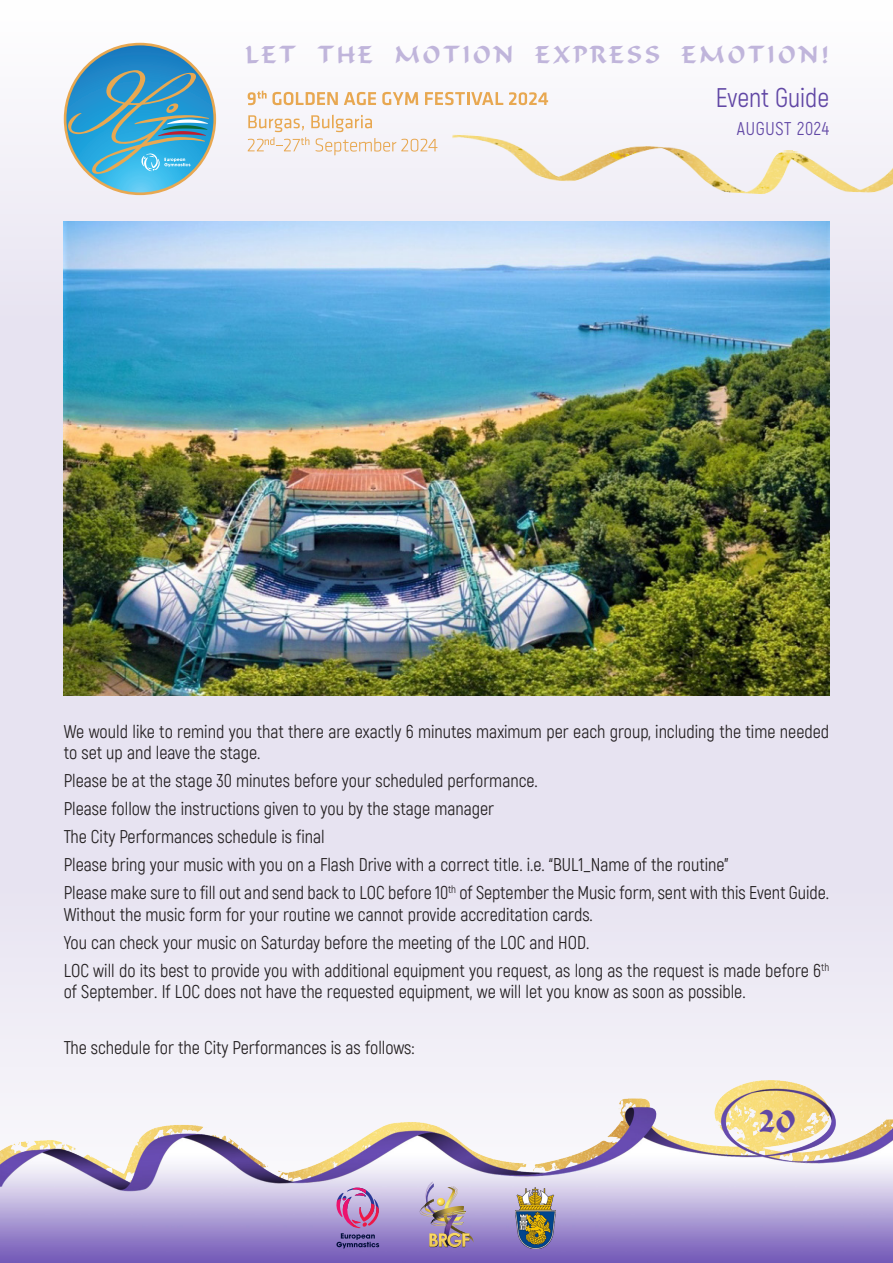
<style>
.page{position:relative;width:893px;height:1263px;background:#fff}
.page>*{position:absolute;margin:0;border:0;box-sizing:border-box;transform-origin:0 0}
.t1{font:26.25px "Akrobat";color:#6147a5}
.t2{font:24px "Calligrapher";letter-spacing:.13em;color:#c0b5db}
.text{font:18px/21.6px "Akrobat";color:#231f20}
.t3{font:18px "Akrobat";letter-spacing:.04em;color:#6147a5}
</style>
<div class="page">
<div style="left:0;top:580px;width:893px;height:683px;background:#e7e3f1"></div>
<div style="left:0;top:0;width:893px;height:580px;background:linear-gradient(to bottom,#fafafc,#e1dcee)"></div>
<img style="left:450px;top:132px;width:443px;height:70px">
<svg style="left:248px;top:91px;width:90px;height:14px"></svg>
<svg style="left:344px;top:92px;width:32px;height:13px"></svg>
<svg style="left:382px;top:92px;width:36px;height:13px"></svg>
<svg style="left:425px;top:92px;width:78px;height:13px"></svg>
<svg style="left:509px;top:92px;width:39px;height:13px"></svg>
<svg style="left:248px;top:115px;width:189px;height:40px"></svg>
<svg style="left:64px;top:43px;width:152px;height:152px"></svg>
<img style="left:64px;top:221px;width:765px;height:474px">
<img style="left:0;top:1038px;width:893px;height:225px">
<img style="left:515px;top:1188px;width:40px;height:60px">
<img style="left:420px;top:1181px;width:54px;height:66px">
<svg style="left:334px;top:1186px;width:47px;height:62px;background:#a77eb7"></svg>
<svg style="left:759px;top:1110px;width:36px;height:23px"></svg>
<p class="t2" style="left:246px;top:41px;width:585px">LET THE MOTION EXPRESS EMOTION!</p>
<h1 class="t1" style="left:716px;top:82px;width:115px">Event Guide</h1>
<p class="t3" style="left:737px;top:118px;width:94px">AUGUST 2024</p>
<p class="text" style="left:64px;top:721px;width:767px">We would like to remind you that there are exactly 6 minutes maximum per each group, including the time needed to set up and leave the stage.</p>
<p class="text" style="left:64px;top:770px;width:474px">Please be at the stage 30 minutes before your scheduled performance.</p>
<p class="text" style="left:64px;top:798px;width:432px">Please follow the instructions given to you by the stage manager</p>
<p class="text" style="left:64px;top:826px;width:262px">The City Performances schedule is final</p>
<p class="text" style="left:64px;top:854px;width:666px">Please bring your music with you on a Flash Drive with a correct title. i.e. “BUL1_Name of the routine”</p>
<p class="text" style="left:64px;top:882px;width:765px">Please make sure to fill out and send back to LOC before 10<sup>th</sup> of September the Music form, sent with this Event Guide.<br>Without the music form for your routine we cannot provide accreditation cards.</p>
<p class="text" style="left:64px;top:932px;width:525px">You can check your music on Saturday before the meeting of the LOC and HOD.</p>
<p class="text" style="left:64px;top:960px;width:767px">LOC will do its best to provide you with additional equipment you request, as long as the request is made before 6<sup>th </sup>of September. If LOC does not have the requested equipment, we will let you know as soon as possible.</p>
<p class="text" style="left:64px;top:1037px;width:352px">The schedule for the City Performances is as follows:</p>
</div>
